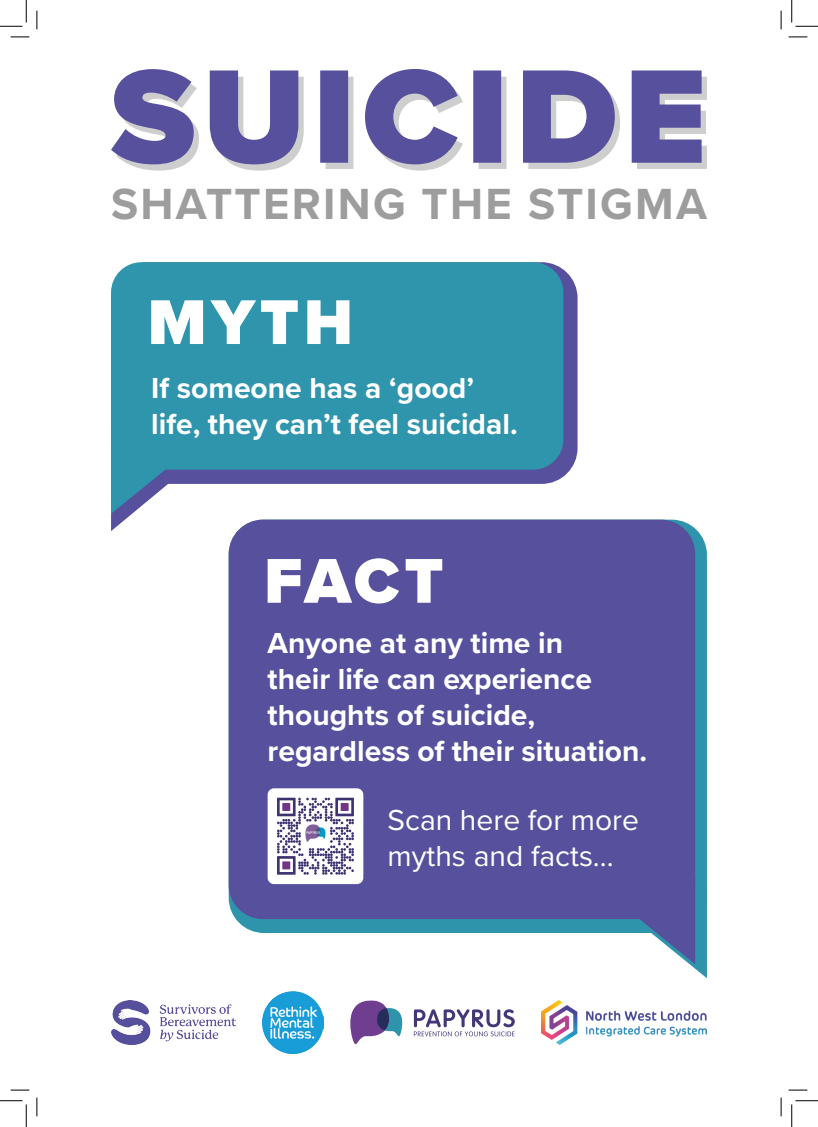
<style>
.page{position:relative;width:818px;height:1127px;background:#fff}
.page>*{position:absolute;margin:0;border:0;box-sizing:border-box;transform-origin:0 0}
.t1{font:700 45.25px "Proxima Nova";letter-spacing:.05em;color:#9d9d9d}
.t2{font:700 30px/36px "Proxima Nova";color:#fff}
.t3{font:30px/36px "Proxima Nova";color:#fff}
</style>
<div class="page">
<svg style="left:129px;top:75px;width:578px;height:95px"></svg>
<div style="left:111px;top:262px;width:466px;height:222px;background:#56509d;border-radius:36px"></div>
<div style="left:111px;top:262px;width:452px;height:207px;background:#2f95ad;border-radius:30px"></div>
<svg style="left:111px;top:444px;width:60px;height:87px"></svg>
<svg style="left:151px;top:300px;width:198px;height:44px"></svg>
<div style="left:229px;top:519px;width:478px;height:413px;background:#2d94ac;border-radius:35px"></div>
<div style="left:229px;top:519px;width:466px;height:399px;background:#56509d;border-radius:34px"></div>
<svg style="left:637px;top:875px;width:70px;height:102px"></svg>
<svg style="left:268px;top:558px;width:174px;height:45px"></svg>
<div style="left:268px;top:788px;width:95px;height:95px;background:#fff;border-radius:6px"></div>
<svg style="left:111px;top:69px;width:590px;height:95px;fill:#56509d"></svg>
<svg style="left:277px;top:797px;width:77px;height:77px"></svg>
<img style="left:302px;top:823px;width:27px;height:22px">
<svg style="left:350px;top:1000px;width:53px;height:45px"></svg>
<svg style="left:414px;top:1009px;width:101px;height:27px"></svg>
<img style="left:111px;top:1000px;width:125px;height:43px">
<img style="left:262px;top:991px;width:62px;height:61px">
<img style="left:541px;top:1000px;width:166px;height:43px">
<svg style="left:11px;top:36px;width:18px;height:2px"></svg>
<svg style="left:788px;top:36px;width:19px;height:2px"></svg>
<svg style="left:11px;top:1089px;width:18px;height:1px"></svg>
<svg style="left:788px;top:1089px;width:19px;height:1px"></svg>
<svg style="left:36px;top:11px;width:2px;height:18px"></svg>
<svg style="left:36px;top:1097px;width:2px;height:18px"></svg>
<svg style="left:780px;top:11px;width:2px;height:18px"></svg>
<svg style="left:780px;top:1097px;width:2px;height:18px"></svg>
<svg style="left:0;top:0;width:27px;height:27px"></svg>
<svg style="left:0;top:1100px;width:27px;height:26px"></svg>
<svg style="left:791px;top:0;width:27px;height:27px"></svg>
<svg style="left:791px;top:1100px;width:27px;height:26px"></svg>
<p class="t1" style="left:111px;top:170px;width:597px">SHATTERING THE STIGMA</p>
<p class="t2" style="left:151px;top:369px;width:368px">If someone has a ‘good’ life, they can’t feel suicidal.</p>
<p class="t2" style="left:268px;top:624px;width:297px">Anyone at any time in</p>
<p class="t2" style="left:268px;top:660px;width:326px">their life can experience thoughts of suicide,</p>
<p class="t2" style="left:268px;top:732px;width:381px">regardless of their situation.</p>
<p class="t3" style="left:388px;top:800px;width:253px">Scan here for more myths and facts...</p>
</div>
